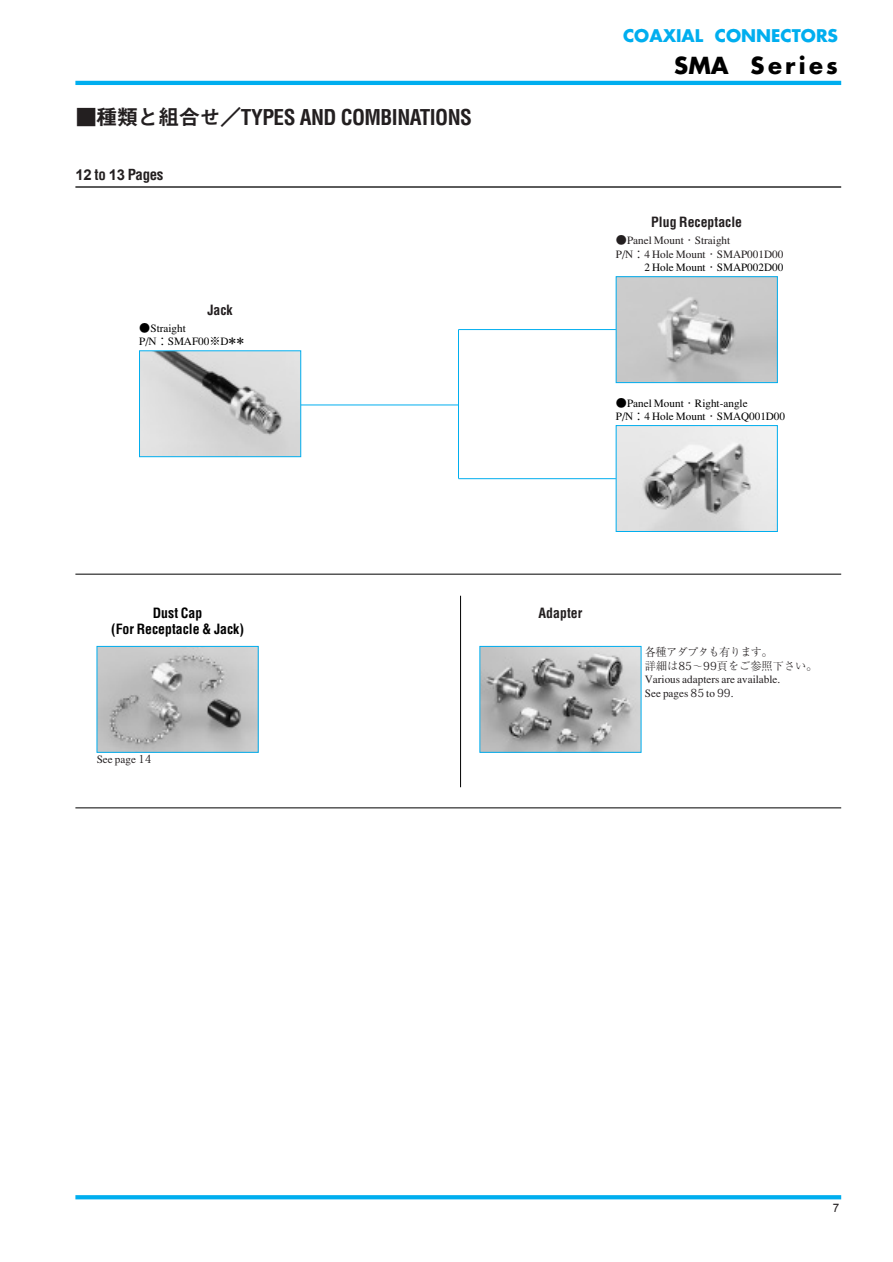
<style>
.page{position:relative;width:893px;height:1262px;background:#fff}
.page>*{position:absolute;margin:0;border:0;box-sizing:border-box;transform-origin:0 0}
.t1{font:700 22.8px "Futura";letter-spacing:.145em;color:#000}
.t2{font:700 condensed 21.3px "Helvetica";letter-spacing:-.025em;color:#231f20}
.t3{font:700 16.95px "Futura";color:#00aeef}
.t4{font:700 condensed 14.85px "Helvetica";letter-spacing:-.025em;color:#231f20}
.t5{font:700 condensed 13.8px/15.9px "Helvetica";color:#000;text-align:center}
.t6{font:700 condensed 13.8px "Helvetica";color:#231f20}
.t7{font:11.7px "Arial";color:#231f20}
.t8{font:300 11.1px/13.5px "Ryumin";color:#231f20}
.t9{font:300 11.1px/13.5px "Ryumin";color:#000}
.t10{font:300 11.1px/14.5px "Ryumin";letter-spacing:-.05em;color:#231f20}
.s1{font-family:"Midashi Go MB31";font-weight:400;font-stretch:normal}
.s2{font-family:"Arial";font-stretch:normal}
.s3{color:#fff}
.s4{color:#000}
.s5{font-family:"Koz Min Pr 6 N";font-weight:400}
</style>
<div class="page">
<hr style="left:75px;top:81px;width:766px;height:4px;background:#00aeef">
<svg style="left:75px;top:1195px;width:766px;height:4px;background:#09b0ef"></svg>
<hr style="left:75px;top:574px;width:766px;height:1px;background:#000">
<hr style="left:75px;top:807px;width:766px;height:1px;background:#000">
<hr style="left:75px;top:186px;width:766px;height:2px;background:#000">
<img style="left:99px;top:648px;width:157px;height:102px">
<div style="left:97px;top:646px;width:161px;height:106px;border:1px solid #00aeef"></div>
<img style="left:481px;top:648px;width:158px;height:102px">
<div style="left:479px;top:646px;width:162px;height:106px;border:1px solid #00aeef"></div>
<img style="left:141px;top:352px;width:158px;height:103px">
<div style="left:139px;top:350px;width:162px;height:107px;border:1px solid #00aeef"></div>
<img style="left:618px;top:427px;width:157px;height:102px">
<div style="left:616px;top:425px;width:161px;height:106px;border:1px solid #00aeef"></div>
<hr style="left:458px;top:329px;width:158px;height:1px;background:#00aeef">
<hr style="left:458px;top:478px;width:158px;height:1px;background:#00aeef">
<img style="left:618px;top:278px;width:157px;height:103px">
<div style="left:616px;top:276px;width:161px;height:107px;border:1px solid #00aeef"></div>
<hr style="left:458px;top:329px;width:1px;height:149px;background:#00aeef">
<hr style="left:301px;top:405px;width:157px;height:1px;background:#00aeef">
<hr style="left:460px;top:596px;width:1px;height:191px;background:#000">
<h2 class="t2" style="left:75px;top:108px;width:398px"><span class="s1">■種類と組合せ／</span>TYPES AND COMBINATIONS</h2>
<h3 class="t4" style="left:75px;top:169px;width:89px"><span class="s2">12</span> to <span class="s2">13</span> Pages</h3>
<p class="t6" style="left:207px;top:304px;width:27px">Jack</p>
<p class="t9" style="left:139px;top:322px;width:108px">●Straight<br>P/N：SMAF00※D＊＊</p>
<h3 class="t3" style="left:623px;top:28px;width:216px">COAXIAL CONNECTORS</h3>
<h1 class="t1" style="left:674px;top:55px;width:165px">SMA Series</h1>
<p class="t6" style="left:651px;top:216px;width:92px">Plug Receptacle</p>
<p class="t8" style="left:616px;top:235px;width:169px">●Panel Mount・Straight<br>P/N：4 Hole Mount・SMAP001D00<br><span class="s3">P/N：</span><span class="s4">2 Hole Mount・SMAP002D00</span></p>
<p class="t9" style="left:616px;top:397px;width:171px">●Panel Mount・Right-angle<br>P/N：4 Hole Mount・SMAQ001D00</p>
<p class="t5" style="left:111px;top:606px;width:134px">Dust Cap<br>(For Receptacle &amp; Jack)</p>
<p class="t8" style="left:97px;top:753px;width:57px">See page <span class="s5">14</span></p>
<p class="t6" style="left:538px;top:607px;width:45px">Adapter</p>
<p class="t10" style="left:645px;top:645px;width:174px">各種アダプタも有ります。<br>詳細は<span class="s5">85</span>～<span class="s5">99</span>頁をご参照下さい。</p>
<p class="t8" style="left:645px;top:673px;width:137px;line-height:14.5px">Various adapters are available.<br>See pages <span class="s5">85</span> to <span class="s5">99</span>.</p>
<p class="t7" style="left:832px;top:1200px;width:8px">7</p>
</div>
